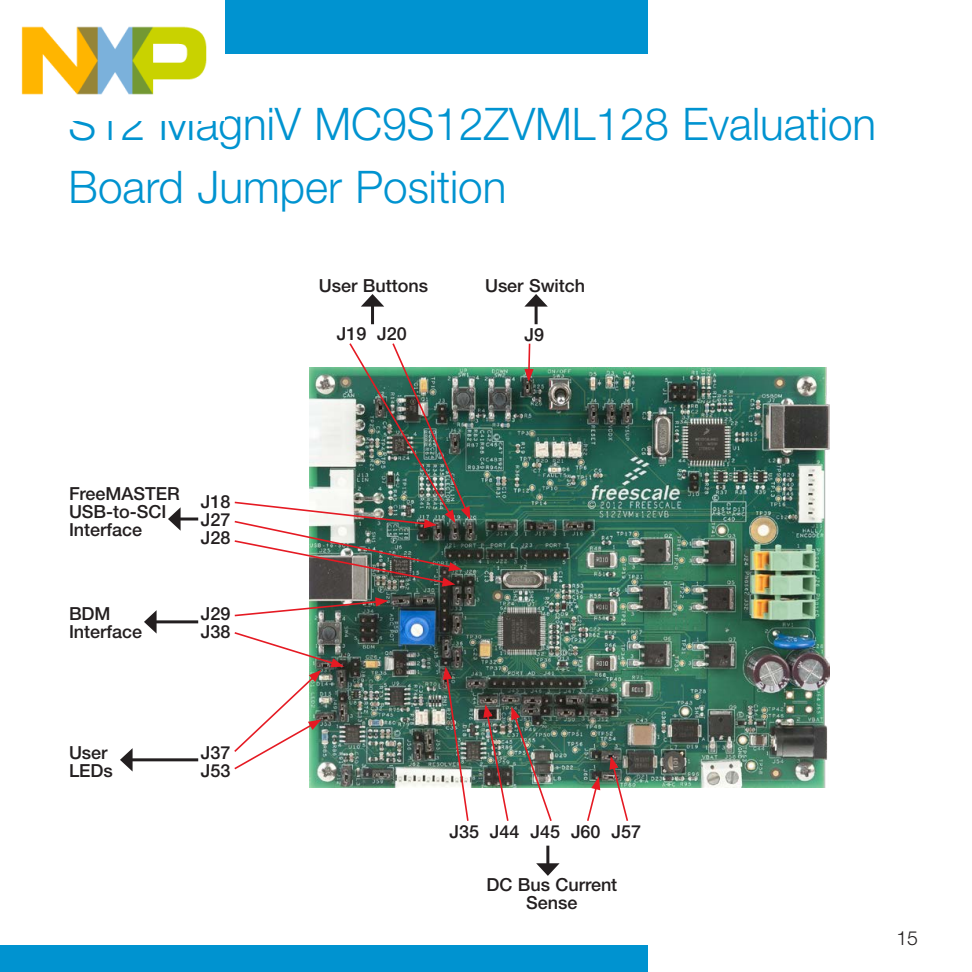
<style>
.page{position:relative;width:972px;height:972px;background:#fff}
.page>*{position:absolute;margin:0;border:0;box-sizing:border-box;transform-origin:0 0}
.t1{font:300 45px/63px "Helvetica Neue LT Pro";color:#0093d0}
.t2{font:300 19.5px "Helvetica Neue LT Pro";color:#231f20}
.t3{font:500 18px/18px "Helvetica Neue LT Pro";color:#231f20}
</style>
<div class="page">
<div style="left:0;top:0;width:648px;height:54px;background:#0093d0"></div>
<div style="left:0;top:945px;width:648px;height:27px;background:#0093d0"></div>
<img style="left:309px;top:367px;width:521px;height:420px">
<img style="left:443px;top:667px;width:27px;height:154px">
<hr style="left:528px;top:344px;width:2px;height:28px;background:#e51a23">
<svg style="left:524px;top:369px;width:10px;height:13px"></svg>
<img style="left:234px;top:343px;width:236px;height:244px">
<svg style="left:234px;top:597px;width:154px;height:20px"></svg>
<img style="left:234px;top:631px;width:110px;height:140px">
<img style="left:483px;top:704px;width:70px;height:117px">
<svg style="left:586px;top:777px;width:14px;height:44px"></svg>
<svg style="left:609px;top:756px;width:20px;height:65px"></svg>
<hr style="left:546px;top:846px;width:3px;height:19px;background:#231f20">
<svg style="left:536px;top:863px;width:24px;height:13px"></svg>
<hr style="left:131px;top:758px;width:67px;height:3px;background:#231f20">
<svg style="left:120px;top:748px;width:13px;height:24px"></svg>
<hr style="left:155px;top:620px;width:43px;height:3px;background:#231f20">
<svg style="left:144px;top:610px;width:13px;height:24px"></svg>
<hr style="left:179px;top:518px;width:19px;height:3px;background:#231f20">
<svg style="left:168px;top:507px;width:13px;height:24px"></svg>
<hr style="left:371px;top:305px;width:3px;height:19px;background:#231f20">
<svg style="left:361px;top:294px;width:23px;height:13px"></svg>
<hr style="left:535px;top:305px;width:3px;height:19px;background:#231f20">
<svg style="left:524px;top:294px;width:24px;height:13px"></svg>
<img style="left:0;top:0;width:225px;height:95px">
<h1 class="t1" style="left:69px;top:92px;width:809px">S12 MagniV MC9S12ZVML128 Evaluation<br>Board Jumper Position</h1>
<p class="t3" style="left:319px;top:276px;width:111px">User Buttons</p>
<p class="t3" style="left:485px;top:276px;width:102px">User Switch</p>
<p class="t3" style="left:337px;top:325px;width:72px">J19 J20</p>
<p class="t3" style="left:524px;top:325px;width:21px">J9</p>
<p class="t3" style="left:69px;top:484px;width:112px">FreeMASTER<br>USB-to-SCI<br>Interface</p>
<p class="t3" style="left:201px;top:493px;width:31px;text-align:justify">J18<br>J27<br>J28</p>
<p class="t3" style="left:69px;top:604px;width:75px">BDM<br>Interface</p>
<p class="t3" style="left:69px;top:743px;width:45px">User<br>LEDs</p>
<p class="t3" style="left:201px;top:604px;width:31px">J29<br>J38</p>
<p class="t3" style="left:201px;top:743px;width:31px">J37<br>J53</p>
<p class="t3" style="left:449px;top:823px;width:193px">J35 J44 J45 J60 J57</p>
<p class="t3" style="left:486px;top:875px;width:132px;text-align:center">DC Bus Current<br>Sense</p>
<p class="t2" style="left:897px;top:926px;width:23px">15</p>
</div>
